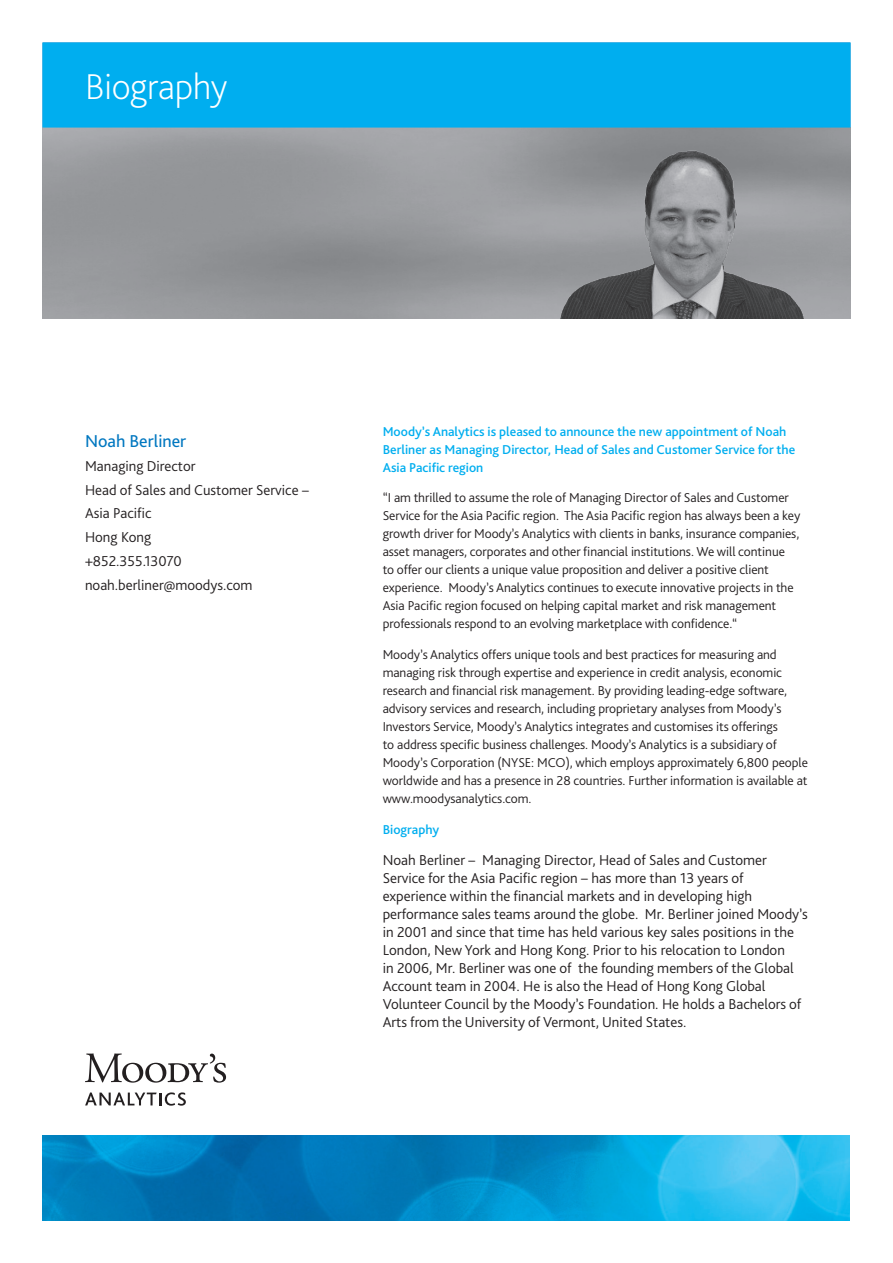
<style>
.page{position:relative;width:893px;height:1263px;background:#fff}
.page>*{position:absolute;margin:0;border:0;box-sizing:border-box;transform-origin:0 0}
.t1{font:200 37.5px "Bliss Pro";letter-spacing:-.01em;color:#fff}
.t2{font:18px "Bliss Pro";color:#0077c0}
.t3{font:300 15px/18px "Bliss Pro";color:#231f20}
.t4{font:300 13.5px/18px "Bliss Pro";letter-spacing:-.005em;color:#231f20}
.t5{font:500 13.5px/18px "Bliss Pro";color:#00aeef}
</style>
<div class="page">
<img style="left:43px;top:1135px;width:807px;height:85px">
<div style="left:43px;top:43px;width:807px;height:85px;background:#00aeef;border:2px solid #00aeef"></div>
<svg style="left:85px;top:1053px;width:141px;height:29px"></svg>
<svg style="left:85px;top:1092px;width:101px;height:14px"></svg>
<img style="left:525px;top:130px;width:283px;height:189px">
<h1 class="t1" style="left:85px;top:64px;width:144px">Biography</h1>
<h2 class="t2" style="left:85px;top:430px;width:103px">Noah Berliner</h2>
<p class="t3" style="left:85px;top:453px;width:225px;line-height:23.9px">Managing Director<br>Head of Sales and Customer Service –<br>Asia Pacific<br>Hong Kong<br>+852.355.13070 noah.berliner@moodys.com</p>
<p class="t5" style="left:383px;top:422px;width:414px">Moody’s Analytics is pleased to announce the new appointment of Noah<br>Berliner as Managing Director, Head of Sales and Customer Service for the<br>Asia Pacific region</p>
<p class="t4" style="left:383px;top:488px;width:419px">“I am thrilled to assume the role of Managing Director of Sales and Customer Service for the Asia Pacific region. The Asia Pacific region has always been a key growth driver for Moody’s Analytics with clients in banks, insurance companies, asset managers, corporates and other financial institutions. We will continue<br>to offer our clients a unique value proposition and deliver a positive client experience. Moody’s Analytics continues to execute innovative projects in the Asia Pacific region focused on helping capital market and risk management professionals respond to an evolving marketplace with confidence.“</p>
<p class="t4" style="left:383px;top:645px;width:427px">Moody’s Analytics offers unique tools and best practices for measuring and managing risk through expertise and experience in credit analysis, economic research and financial risk management. By providing leading-edge software, advisory services and research, including proprietary analyses from Moody’s Investors Service, Moody’s Analytics integrates and customises its offerings<br>to address specific business challenges. Moody’s Analytics is a subsidiary of Moody’s Corporation (NYSE: MCO), which employs approximately 6,800 people worldwide and has a presence in 28 countries. Further information is available at www.moodysanalytics.com.</p>
<p class="t5" style="left:383px;top:820px;width:58px">Biography</p>
<p class="t3" style="left:383px;top:850px;width:427px">Noah Berliner – Managing Director, Head of Sales and Customer Service for the Asia Pacific region – has more than 13 years of experience within the financial markets and in developing high performance sales teams around the globe. Mr. Berliner joined Moody’s in 2001 and since that time has held various key sales positions in the London, New York and Hong Kong. Prior to his relocation to London<br>in 2006, Mr. Berliner was one of the founding members of the Global Account team in 2004. He is also the Head of Hong Kong Global Volunteer Council by the Moody’s Foundation. He holds a Bachelors of Arts from the University of Vermont, United States.</p>
</div>
